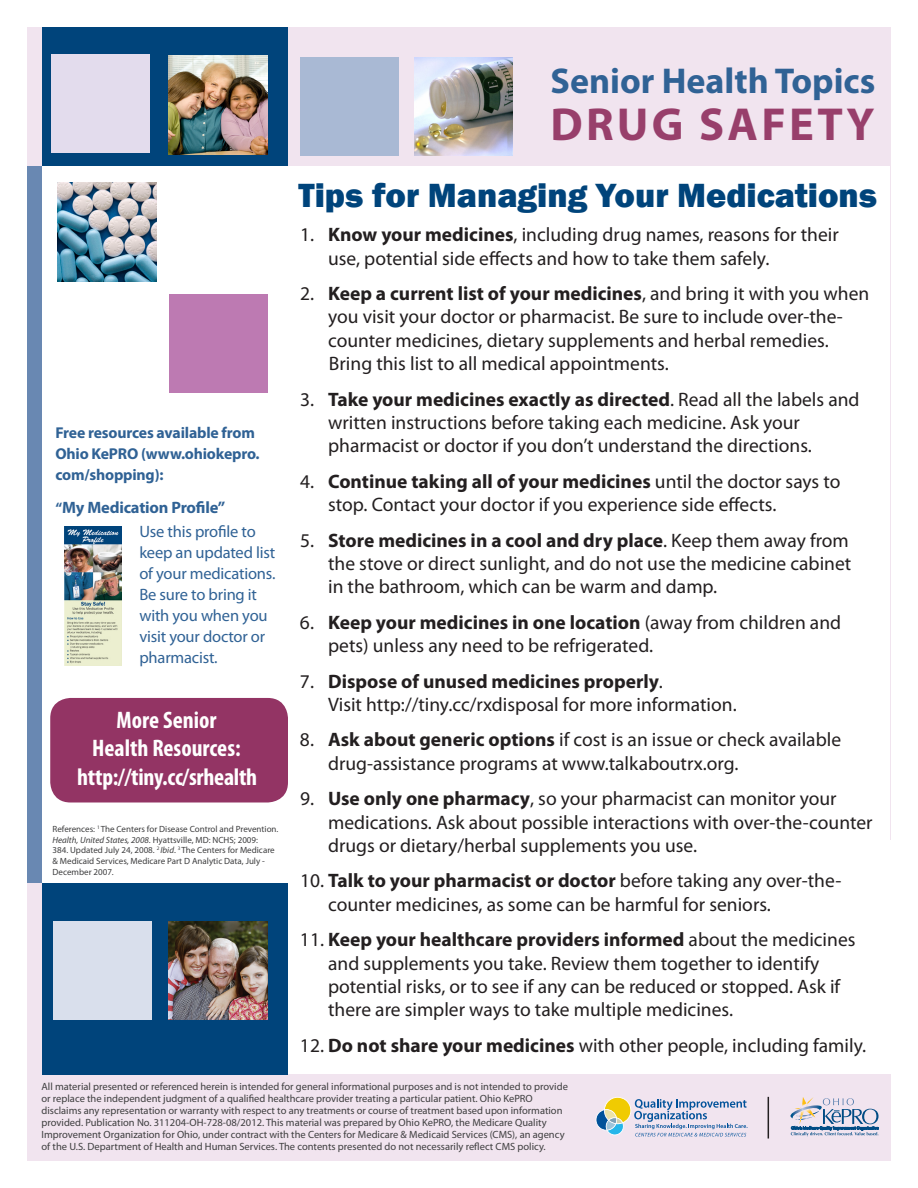
<style>
.page{position:relative;width:918px;height:1188px;background:#fff}
.page>*{position:absolute;margin:0;border:0;box-sizing:border-box;transform-origin:0 0}
.t1{font:700 46.5px "Myriad Pro";letter-spacing:.07em;color:#983f6b}
.t2{font:700 36px "Myriad Pro";color:#306295}
.t3{font:800 34.5px "Franklin Gothic";color:#00447b}
.t4{font:700 condensed 24px "Myriad Pro";letter-spacing:-.005em;color:#fff}
.t5{font:19.5px/23.4px "Myriad Pro";color:#231f20}
.t6{font:700 19.5px "Myriad Pro";color:#231f20}
.t7{font:16.5px/21px "Myriad Pro";letter-spacing:-.01em;color:#306295}
.t8{font:700 16.5px "Myriad Pro";letter-spacing:-.01em;color:#306295}
.t9{font:700 15.75px/21px "Myriad Pro";letter-spacing:-.01em;color:#306295}
.t10{font:10.5px/12px "Myriad Pro";color:#3e3e3f}
.t11{font:9px/10.8px "Myriad Pro";color:#3e3e3f}
.s1{font-weight:700}
.s2{font-weight:400}
.s3{font-size:15px}
.s4{font-style:italic}
</style>
<div class="page">
<div style="left:27px;top:27px;width:864px;height:1134px;background:#f1e4ef"></div>
<div style="left:271px;top:840px;width:620px;height:234px;background:#fff"></div>
<div style="left:42px;top:27px;width:246px;height:1047px;background:#00447b"></div>
<div style="left:27px;top:166px;width:259px;height:718px;background:#6988b2"></div>
<div style="left:43px;top:166px;width:847px;height:718px;background:#fff"></div>
<div style="left:51px;top:54px;width:99px;height:99px;background:#e3dced"></div>
<div style="left:169px;top:294px;width:99px;height:99px;background:#bd7ab2"></div>
<div style="left:53px;top:921px;width:99px;height:99px;background:#d9dfec"></div>
<div style="left:300px;top:57px;width:99px;height:99px;background:#a9b9d4"></div>
<img style="left:169px;top:921px;width:99px;height:99px">
<img style="left:169px;top:55px;width:99px;height:99px">
<img style="left:58px;top:183px;width:99px;height:99px">
<img style="left:414px;top:57px;width:99px;height:99px">
<svg style="left:596px;top:1097px;width:152px;height:40px"></svg>
<hr style="left:768px;top:1097px;width:1px;height:42px;background:#231f20">
<svg style="left:790px;top:1097px;width:89px;height:39px"></svg>
<div style="left:50px;top:698px;width:238px;height:104px;background:#933464;border-radius:20px"></div>
<img style="left:64px;top:526px;width:58px;height:139px">
<p class="t2" style="left:550px;top:57px;width:327px">Senior Health Topics</p>
<p class="t1" style="left:550px;top:94px;width:326px">DRUG SAFETY</p>
<p class="t3" style="left:298px;top:173px;width:580px">Tips for Managing Your Medications</p>
<p class="t5" style="left:328px;top:223px;width:512px;text-indent:-28px">1. <span class="s1">Know your medicines</span>, including drug names, reasons for their use, potential side effects and how to take them safely.</p>
<p class="t5" style="left:328px;top:281px;width:543px;text-indent:-28px">2. <span class="s1">Keep a current list of your medicines</span>, and bring it with you when you visit your doctor or pharmacist. Be sure to include over-the&shy;counter medicines, dietary supplements and herbal remedies.</p>
<p class="t5" style="left:329px;top:352px;width:341px">Bring this list to all medical appointments.</p>
<p class="t5" style="left:328px;top:387px;width:533px;text-indent:-28px">3. <span class="s1">Take your medicines exactly as directed</span>. Read all the labels and written instructions before taking each medicine. Ask your pharmacist or doctor if you don’t understand the directions.</p>
<p class="t5" style="left:328px;top:469px;width:514px;text-indent:-28px">4. <span class="s1">Continue taking all of your medicines</span> until the doctor says to stop. Contact your doctor if you experience side effects.</p>
<p class="t5" style="left:328px;top:528px;width:525px;text-indent:-28px">5. <span class="s1">Store medicines in a cool and dry place</span>. Keep them away from the stove or direct sunlight, and do not use the medicine cabinet in the bathroom, which can be warm and damp.</p>
<p class="t5" style="left:328px;top:610px;width:515px;text-indent:-28px">6. <span class="s1">Keep your medicines in one location</span> (away from children and pets) unless any need to be refrigerated.</p>
<p class="t6" style="left:300px;top:668px;width:365px"><span class="s2">7.</span> Dispose of unused medicines properly<span class="s2">.</span></p>
<p class="t5" style="left:328px;top:692px;width:410px">Visit http://tiny.cc/rxdisposal for more information.</p>
<p class="t5" style="left:328px;top:728px;width:515px;text-indent:-28px">8. <span class="s1">Ask about generic options</span> if cost is an issue or check available drug-assistance programs at www.talkaboutrx.org.</p>
<p class="t5" style="left:328px;top:787px;width:546px;text-indent:-28px">9. <span class="s1">Use only one pharmacy</span>, so your pharmacist can monitor your medications. Ask about possible interactions with over-the-counter drugs or dietary/herbal supplements you use.</p>
<p class="t5" style="left:328px;top:869px;width:515px;text-indent:-28px">10. <span class="s1">Talk to your pharmacist or doctor</span> before taking any over-the&shy;counter medicines, as some can be harmful for seniors.</p>
<p class="t5" style="left:328px;top:928px;width:529px;text-indent:-28px">11. <span class="s1">Keep your healthcare providers informed</span> about the medicines and supplements you take. Review them together to identify potential risks, or to see if any can be reduced or stopped. Ask if there are simpler ways to take multiple medicines.</p>
<p class="t5" style="left:300px;top:1033px;width:568px">12. <span class="s1">Do not share your medicines</span> with other people, including family.</p>
<p class="t10" style="left:42px;top:1080px;width:528px">All material presented or referenced herein is intended for general informational purposes and is not intended to provide or replace the independent judgment of a qualified healthcare provider treating a particular patient. Ohio KePRO disclaims any representation or warranty with respect to any treatments or course of treatment based upon information provided. Publication No. 311204-OH-728-08/2012. This material was prepared by Ohio KePRO, the Medicare Quality Improvement Organization for Ohio, under contract with the Centers for Medicare &amp; Medicaid Services (CMS), an agency of the U.S. Department of Health and Human Services. The contents presented do not necessarily reflect CMS policy.</p>
<p class="t9" style="left:55px;top:421px;width:206px">Free resources available from<br>Ohio KePRO (www.ohiokepro. com/shopping):</p>
<p class="t8" style="left:55px;top:496px;width:172px"><span class="s3">“</span>My Medication Profile”</p>
<p class="t7" style="left:139px;top:521px;width:138px">Use this profile to keep an updated list of your medications.<br>Be sure to bring it with you when you visit your doctor or pharmacist.</p>
<p class="t4" style="left:117px;top:705px;width:101px">More Senior</p>
<p class="t4" style="left:92px;top:733px;width:150px">Health Resources:</p>
<p class="t4" style="left:77px;top:762px;width:182px">http://tiny.cc/srhealth</p>
<p class="t11" style="left:53px;top:823px;width:227px">References: <sup>1</sup> The Centers for Disease Control and Prevention.<br><span class="s4">Health, United States, 2008</span>. Hyattsville, MD: NCHS; 2009:<br>384. Updated July 24, 2008. <sup>2</sup> <span class="s4">Ibid</span>. <sup>3</sup> The Centers for Medicare &amp; Medicaid Services, Medicare Part D Analytic Data, July - December 2007.</p>
</div>
